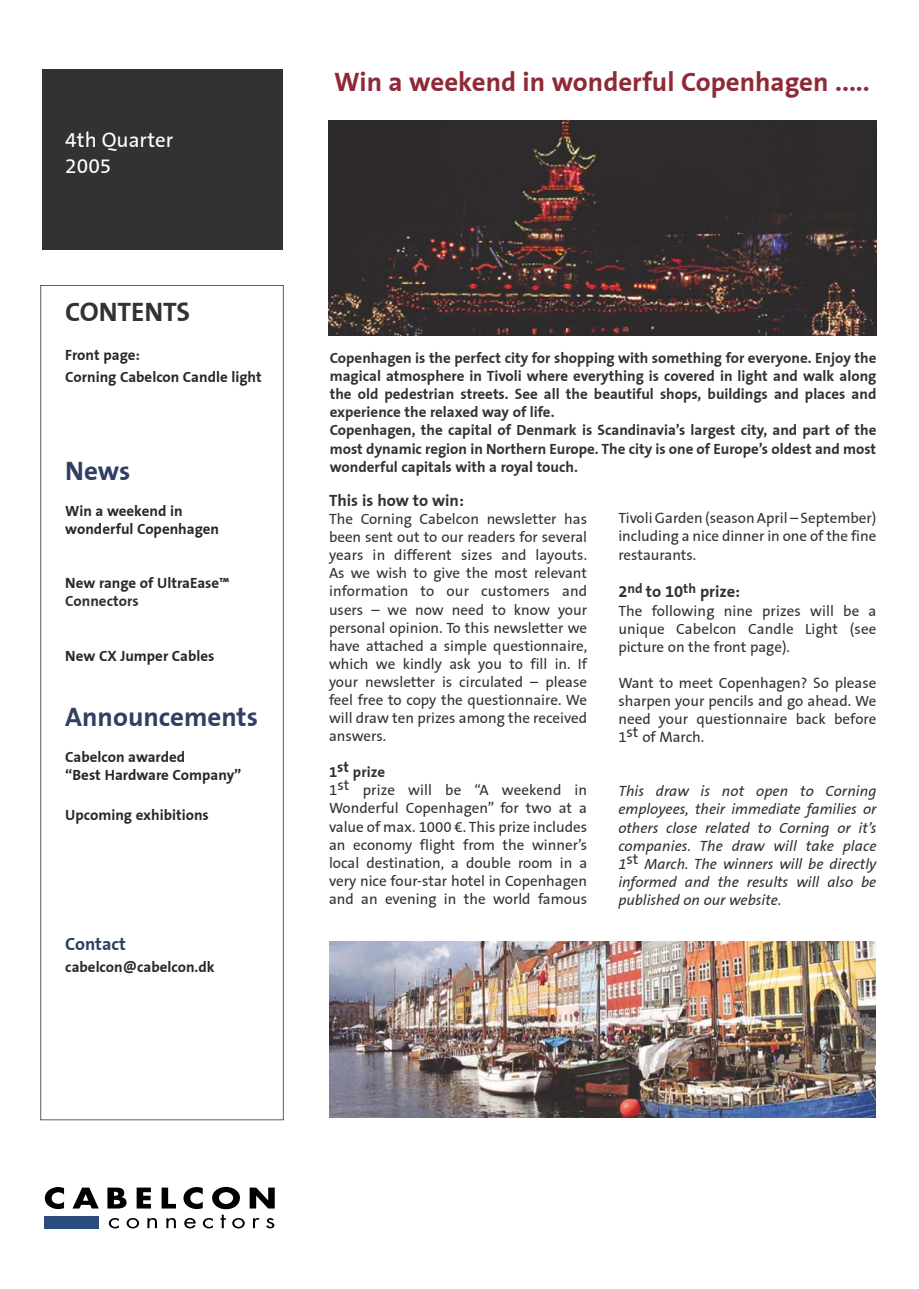
<style>
.page{position:relative;width:919px;height:1289px;background:#fff}
.page>*{position:absolute;margin:0;border:0;box-sizing:border-box;transform-origin:0 0}
.t1{font:700 27px "Corning Sans";color:#8e2a38}
.t2{font:700 27px "Corning Sans";color:#2f4061}
.t3{font:700 27px "Corning Sans";letter-spacing:-.005em;color:#323235}
.t4{font:21px/25.3px "Corning Sans";color:#fff}
.t5{font:700 18px "Corning Sans";color:#2f4061}
.t6{font:700 16.5px "Corning Sans";color:#323235}
.t7{font:15px/18px "Corning Sans";color:#323235;text-align:justify}
.t8{font:700 15px/18px "Corning Sans";color:#323235}
.t9{font:italic 15px/18px "Corning Sans";color:#323235;text-align:justify}
.t10{font:700 15px/18px "Corning Sans";color:#282829}
.s1{color:#323235}
</style>
<div class="page">
<hr style="left:40px;top:285px;width:1px;height:834px;background:#282829">
<hr style="left:41px;top:1119px;width:242px;height:1px;background:#282829">
<hr style="left:283px;top:285px;width:1px;height:834px;background:#282829">
<hr style="left:41px;top:285px;width:242px;height:1px;background:#282829">
<div style="left:43px;top:69px;width:240px;height:181px;background:#323235"></div>
<div style="left:44px;top:1216px;width:54px;height:12px;background:#2a4c7f"></div>
<svg style="left:109px;top:1218px;width:10px;height:10px"></svg>
<svg style="left:127px;top:1218px;width:12px;height:10px"></svg>
<svg style="left:147px;top:1218px;width:10px;height:10px"></svg>
<svg style="left:166px;top:1218px;width:10px;height:10px"></svg>
<svg style="left:45px;top:1187px;width:19px;height:21px"></svg>
<svg style="left:72px;top:1187px;width:27px;height:21px"></svg>
<svg style="left:107px;top:1187px;width:20px;height:21px"></svg>
<svg style="left:137px;top:1187px;width:14px;height:21px"></svg>
<svg style="left:162px;top:1187px;width:14px;height:21px"></svg>
<svg style="left:183px;top:1186px;width:91px;height:42px"></svg>
<img style="left:328px;top:121px;width:497px;height:214px">
<img style="left:825px;top:121px;width:51px;height:214px">
<img style="left:329px;top:941px;width:546px;height:176px">
<h2 class="t4" style="left:65px;top:128px;width:109px">4th Quarter<br>2005</h2>
<h1 class="t3" style="left:65px;top:296px;width:126px">CONTENTS</h1>
<p class="t10" style="left:65px;top:344px;width:198px;line-height:21.8px">Front page:<br>Corning Cabelcon Candle light</p>
<h1 class="t2" style="left:65px;top:455px;width:67px">News</h1>
<p class="t10" style="left:65px;top:502px;width:155px">Win a weekend in wonderful Copenhagen</p>
<p class="t10" style="left:65px;top:574px;width:166px">New range of UltraEase<span class="s1">™<br>Connectors</span></p>
<p class="t10" style="left:65px;top:646px;width:151px">New CX Jumper Cables</p>
<h1 class="t2" style="left:65px;top:700px;width:194px">Announcements</h1>
<p class="t10" style="left:65px;top:747px;width:178px">Cabelcon awarded<br>“Best Hardware Company”</p>
<p class="t10" style="left:65px;top:805px;width:145px">Upcoming exhibitions</p>
<p class="t5" style="left:65px;top:933px;width:62px">Contact</p>
<p class="t10" style="left:65px;top:957px;width:151px">cabelcon@cabelcon.dk</p>
<h1 class="t1" style="left:334px;top:66px;width:537px">Win a weekend in wonderful Copenhagen .....</h1>
<p class="t8" style="left:330px;top:349px;width:548px">Copenhagen is the perfect city for shopping with something for everyone. Enjoy the magical atmosphere in Tivoli where everything is covered in light and walk along the old pedestrian streets. See all the beautiful shops, buildings and places and experience the relaxed way of life.<br>Copenhagen, the capital of Denmark is Scandinavia’s largest city, and part of the most dynamic region in Northern Europe. The city is one of Europe’s oldest and most wonderful capitals with a royal touch.</p>
<p class="t6" style="left:329px;top:491px;width:136px">This is how to win:</p>
<p class="t7" style="left:329px;top:510px;width:259px">The Corning Cabelcon newsletter has been sent out to our readers for several years in different sizes and layouts.<br>As we wish to give the most relevant information to our customers and users – we now need to know your personal opinion. To this newsletter we have attached a simple questionnaire, which we kindly ask you to fill in. If your newsletter is circulated – please feel free to copy the questionnaire. We will draw ten prizes among the received answers.</p>
<p class="t8" style="left:329px;top:763px;width:58px">1st prize</p>
<p class="t7" style="left:329px;top:781px;width:259px">1st prize will be “A weekend in Wonderful Copenhagen” for two at a value of max. 1000 ¤. This prize includes an economy flight from the winner’s local destination, a double room in a very nice four-star hotel in Copenhagen and an evening in the world famous</p>
<p class="t7" style="left:618px;top:509px;width:259px">Tivoli Garden (season April – September) including a nice dinner in one of the fine restaurants.</p>
<p class="t6" style="left:618px;top:582px;width:123px">2<sup>nd</sup> to 10<sup>th</sup> prize:</p>
<p class="t7" style="left:618px;top:601px;width:259px">The following nine prizes will be a unique Cabelcon Candle Light (see picture on the front page).</p>
<p class="t7" style="left:618px;top:674px;width:259px">Want to meet Copenhagen? So please sharpen your pencils and go ahead. We need your questionnaire back before 1st of March.</p>
<p class="t9" style="left:618px;top:782px;width:260px">This draw is not open to Corning employees, their immediate families or others close related to Corning or it’s companies. The draw will take place 1<sup>st</sup> March. The winners will be directly informed and the results will also be published on our website.</p>
</div>
